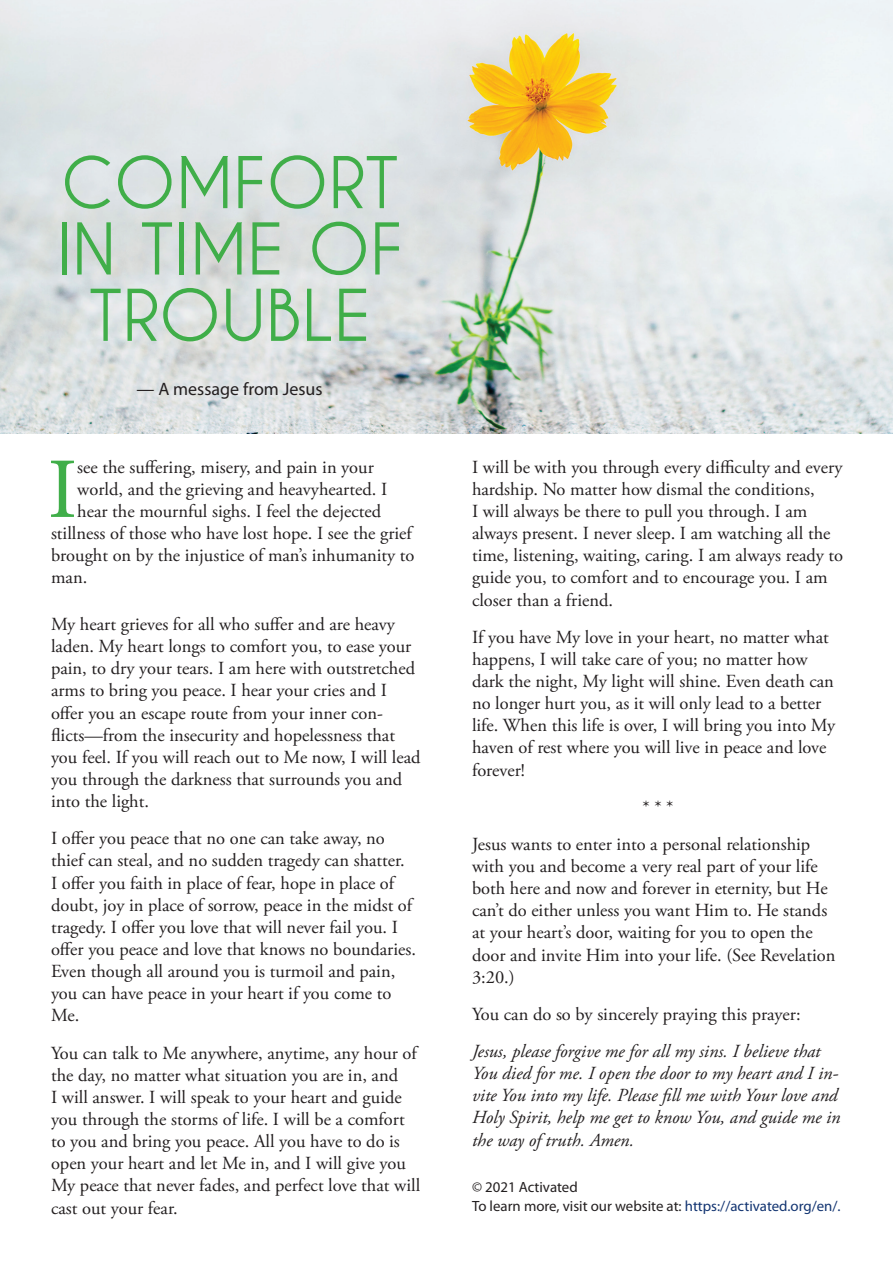
<style>
.page{position:relative;width:893px;height:1263px;background:#fff}
.page>*{position:absolute;margin:0;border:0;box-sizing:border-box;transform-origin:0 0}
.Normal__Web{font:86.55px "Minion Pro";color:#40ae49}
.t1{font:700 70.5px/66.3px "Caviar Dreams";color:#40ae49;text-align:center}
.Normal__Web-2{font:18.45px/22.2px "Adobe Garamond Pro";color:#231f20}
.Normal__Web-3{font:italic 18.45px/22.2px "Adobe Garamond Pro";color:#231f20}
.Normal__Web-4{font:18px "Myriad Pro";color:#231f20}
.Normal__Web-5{font:14.85px "Myriad Pro";color:#231f20}
.s1{color:#123471}
</style>
<div class="page">
<img style="left:0;top:0;width:893px;height:434px">
<p class="t1" style="left:56px;top:148px;width:349px">COMFORT<br>IN TIME OF<br>TROUBLE</p>
<p class="Normal__Web-4" style="left:137px;top:378px;width:188px">— A message from Jesus</p>
<p class="Normal__Web" style="left:48px;top:431px;width:31px">I</p>
<p class="Normal__Web-2" style="left:77px;top:456px;width:298px">see the suffering, misery, and pain in your</p>
<p class="Normal__Web-2" style="left:77px;top:478px;width:312px">world, and the grieving and heavyhearted. I</p>
<p class="Normal__Web-2" style="left:77px;top:501px;width:305px">hear the mournful sighs. I feel the dejected</p>
<p class="Normal__Web-2" style="left:51px;top:523px;width:362px">stillness of those who have lost hope. I see the grief</p>
<p class="Normal__Web-2" style="left:51px;top:545px;width:365px">brought on by the injustice of man’s inhumanity to</p>
<p class="Normal__Web-2" style="left:51px;top:567px;width:38px">man.</p>
<p class="Normal__Web-2" style="left:51px;top:614px;width:371px">My heart grieves for all who suffer and are heavy laden. My heart longs to comfort you, to ease your pain, to dry your tears. I am here with outstretched arms to bring you peace. I hear your cries and I offer you an escape route from your inner con&shy;flicts—from the insecurity and hopelessness that you feel. If you will reach out to Me now, I will lead you through the darkness that surrounds you and into the light.</p>
<p class="Normal__Web-2" style="left:51px;top:828px;width:367px">I offer you peace that no one can take away, no thief can steal, and no sudden tragedy can shatter.<br>I offer you faith in place of fear, hope in place of doubt, joy in place of sorrow, peace in the midst of tragedy. I offer you love that will never fail you. I offer you peace and love that knows no boundaries.<br>Even though all around you is turmoil and pain, you can have peace in your heart if you come to Me.</p>
<p class="Normal__Web-2" style="left:51px;top:1042px;width:371px">You can talk to Me anywhere, anytime, any hour of the day, no matter what situation you are in, and<br>I will answer. I will speak to your heart and guide you through the storms of life. I will be a comfort to you and bring you peace. All you have to do is open your heart and let Me in, and I will give you My peace that never fades, and perfect love that will cast out your fear.</p>
<p class="Normal__Web-2" style="left:472px;top:456px;width:373px">I will be with you through every difficulty and every hardship. No matter how dismal the conditions,<br>I will always be there to pull you through. I am always present. I never sleep. I am watching all the time, listening, waiting, caring. I am always ready to guide you, to comfort and to encourage you. I am closer than a friend.</p>
<p class="Normal__Web-2" style="left:472px;top:626px;width:365px">If you have My love in your heart, no matter what happens, I will take care of you; no matter how dark the night, My light will shine. Even death can no longer hurt you, as it will only lead to a better life. When this life is over, I will bring you into My haven of rest where you will live in peace and love forever!</p>
<p class="Normal__Web-2" style="left:642px;top:796px;width:33px">* * *</p>
<p class="Normal__Web-2" style="left:472px;top:833px;width:365px">Jesus wants to enter into a personal relationship with you and become a very real part of your life both here and now and forever in eternity, but He can’t do either unless you want Him to. He stands at your heart’s door, waiting for you to open the door and invite Him into your life. (See Revelation 3:20.)</p>
<p class="Normal__Web-2" style="left:472px;top:1003px;width:330px">You can do so by sincerely praying this prayer:</p>
<p class="Normal__Web-3" style="left:472px;top:1040px;width:370px">Jesus, please forgive me for all my sins. I believe that You died for me. I open the door to my heart and I in&shy;vite You into my life. Please fill me with Your love and Holy Spirit, help me get to know You, and guide me in the way of truth. Amen.</p>
<p class="Normal__Web-5" style="left:472px;top:1177px;width:107px">© 2021 Activated</p>
<p class="Normal__Web-5" style="left:472px;top:1197px;width:370px">To learn more, visit our website at: <span class="s1">https://activated.org/en/.</span></p>
</div>
